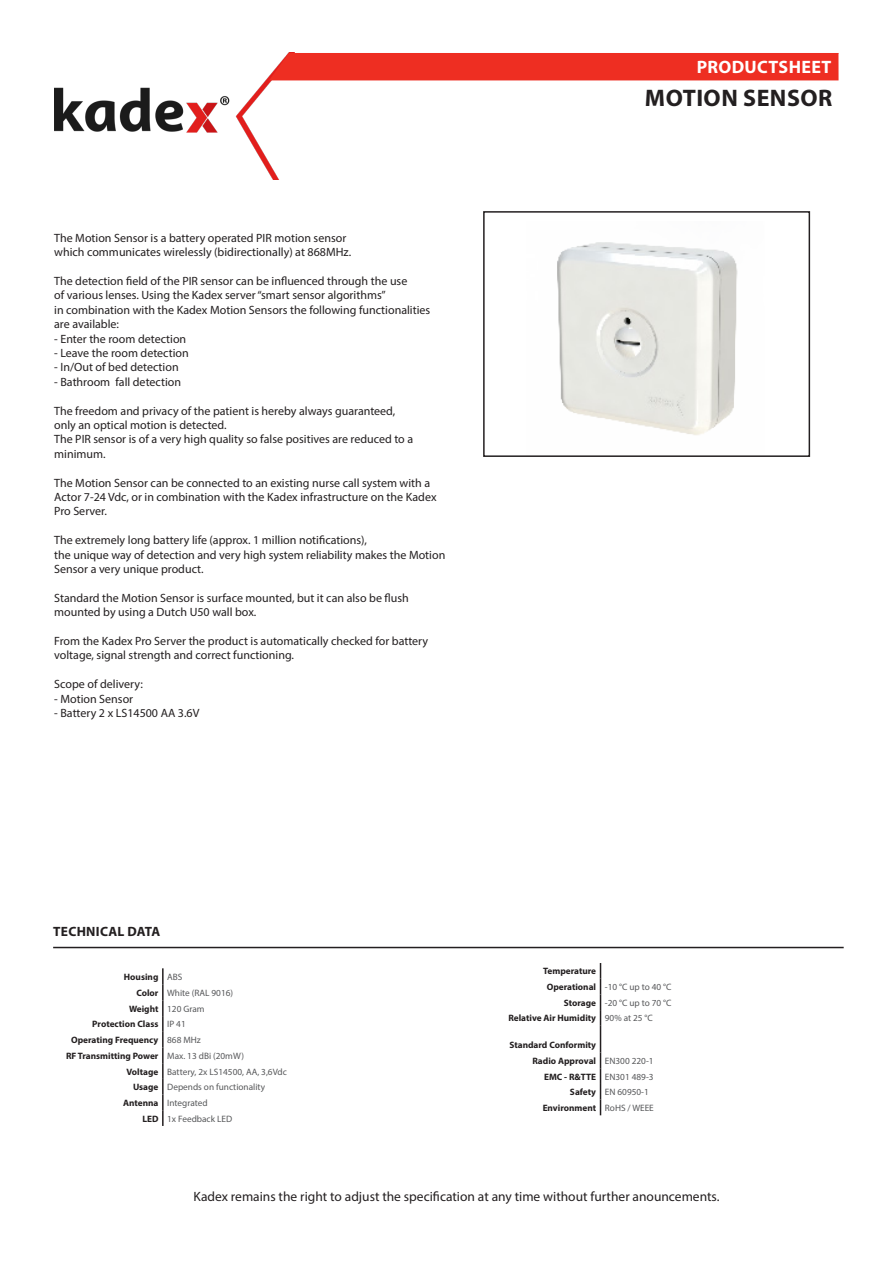
<style>
.page{position:relative;width:893px;height:1263px;background:#fff}
.page>*{position:absolute;margin:0;border:0;box-sizing:border-box;transform-origin:0 0}
.t1{font:700 24px "Myriad Pro";letter-spacing:.02em;color:#231f20}
.t2{font:700 18px "Myriad Pro";letter-spacing:.02em;color:#fff}
.t3{font:13.5px "Myriad Pro";color:#231f20}
.t4{font:700 13.5px "Myriad Pro";letter-spacing:.02em;color:#231f20}
.t5{font:12px/14.4px "Myriad Pro";color:#231f20}
.t6{font:700 9.3px "Myriad Pro";color:#231f20}
.t7{font:9.3px "Myriad Pro";color:#57585a}
</style>
<div class="page">
<img style="left:54px;top:76px;width:241px;height:103px">
<div style="left:269px;top:53px;width:570px;height:27px;background:#ee2e22"></div>
<hr style="left:53px;top:947px;width:791px;height:1px;background:#231f20">
<img style="left:557px;top:242px;width:181px;height:193px">
<div style="left:483px;top:211px;width:327px;height:246px;border:2px solid #231f20"></div>
<svg style="left:600px;top:963px;width:1px;height:152px"></svg>
<svg style="left:162px;top:968px;width:2px;height:158px"></svg>
<p class="t2" style="left:697px;top:55px;width:136px">PRODUCTSHEET</p>
<p class="t5" style="left:54px;top:230px;width:299px">The Motion Sensor is a battery operated PIR motion sensor which communicates wirelessly (bidirectionally) at 868MHz.</p>
<p class="t5" style="left:54px;top:274px;width:378px">The detection field of the PIR sensor can be influenced through the use<br>of various lenses. Using the Kadex server “smart sensor algorithms”<br>in combination with the Kadex Motion Sensors the following functionalities are available:</p>
<p class="t5" style="left:54px;top:331px;width:134px">- Enter the room detection</p>
<p class="t5" style="left:54px;top:346px;width:136px">- Leave the room detection</p>
<p class="t5" style="left:54px;top:360px;width:126px">- In/Out of bed detection</p>
<p class="t5" style="left:54px;top:374px;width:128px">- Bathroom fall detection</p>
<p class="t5" style="left:54px;top:403px;width:343px">The freedom and privacy of the patient is hereby always guaranteed, only an optical motion is detected.</p>
<p class="t5" style="left:54px;top:432px;width:360px">The PIR sensor is of a very high quality so false positives are reduced to a minimum.</p>
<p class="t5" style="left:54px;top:475px;width:384px">The Motion Sensor can be connected to an existing nurse call system with a<br>Actor 7-24 Vdc, or in combination with the Kadex infrastructure on the Kadex<br>Pro Server.</p>
<p class="t5" style="left:54px;top:533px;width:314px">The extremely long battery life (approx. 1 million notifications),</p>
<p class="t5" style="left:54px;top:547px;width:393px">the unique way of detection and very high system reliability makes the Motion<br>Sensor a very unique product.</p>
<p class="t5" style="left:54px;top:590px;width:356px">Standard the Motion Sensor is surface mounted, but it can also be flush</p>
<p class="t5" style="left:54px;top:605px;width:204px">mounted by using a Dutch U50 wall box.</p>
<p class="t5" style="left:54px;top:634px;width:375px">From the Kadex Pro Server the product is automatically checked for battery voltage, signal strength and correct functioning.</p>
<p class="t5" style="left:54px;top:677px;width:90px">Scope of delivery:</p>
<p class="t5" style="left:54px;top:691px;width:81px">- Motion Sensor</p>
<p class="t5" style="left:54px;top:706px;width:147px">- Battery 2 x LS14500 AA 3.6V</p>
<p class="t1" style="left:645px;top:83px;width:189px">MOTION SENSOR</p>
<p class="t4" style="left:53px;top:923px;width:109px">TECHNICAL DATA</p>
<p class="t6" style="left:124px;top:970px;width:36px">Housing</p>
<p class="t7" style="left:167px;top:971px;width:17px">ABS</p>
<p class="t6" style="left:136px;top:987px;width:24px">Color</p>
<p class="t7" style="left:167px;top:987px;width:67px">White (RAL 9016)</p>
<p class="t6" style="left:129px;top:1002px;width:31px">Weight</p>
<p class="t7" style="left:167px;top:1003px;width:39px">120 Gram</p>
<p class="t6" style="left:92px;top:1018px;width:68px">Protection Class</p>
<p class="t7" style="left:167px;top:1018px;width:20px">IP 41</p>
<p class="t6" style="left:71px;top:1034px;width:89px">Operating Frequency</p>
<p class="t7" style="left:167px;top:1034px;width:35px">868 MHz</p>
<p class="t6" style="left:66px;top:1049px;width:94px">RF Transmitting Power</p>
<p class="t7" style="left:167px;top:1050px;width:78px">Max. 13 dBi (20mW)</p>
<p class="t6" style="left:126px;top:1065px;width:33px">Voltage</p>
<p class="t7" style="left:167px;top:1066px;width:121px">Battery, 2x LS14500, AA, 3,6Vdc</p>
<p class="t6" style="left:133px;top:1081px;width:27px">Usage</p>
<p class="t7" style="left:167px;top:1081px;width:99px">Depends on functionality</p>
<p class="t6" style="left:123px;top:1097px;width:37px">Antenna</p>
<p class="t7" style="left:167px;top:1097px;width:42px">Integrated</p>
<p class="t6" style="left:142px;top:1112px;width:18px">LED</p>
<p class="t7" style="left:167px;top:1113px;width:66px">1x Feedback LED</p>
<p class="t6" style="left:543px;top:965px;width:54px">Temperature</p>
<p class="t6" style="left:547px;top:981px;width:51px">Operational</p>
<p class="t7" style="left:605px;top:981px;width:68px">-10 °C up to 40 °C</p>
<p class="t6" style="left:564px;top:996px;width:34px">Storage</p>
<p class="t7" style="left:605px;top:997px;width:68px">-20 °C up to 70 °C</p>
<p class="t6" style="left:508px;top:1012px;width:89px">Relative Air Humidity</p>
<p class="t7" style="left:605px;top:1012px;width:50px">90% at 25 °C</p>
<p class="t6" style="left:509px;top:1039px;width:88px">Standard Conformity</p>
<p class="t6" style="left:532px;top:1055px;width:65px">Radio Approval</p>
<p class="t7" style="left:605px;top:1055px;width:50px">EN300 220-1</p>
<p class="t6" style="left:544px;top:1070px;width:54px">EMC - R&amp;TTE</p>
<p class="t7" style="left:605px;top:1071px;width:50px">EN301 489-3</p>
<p class="t6" style="left:570px;top:1086px;width:28px">Safety</p>
<p class="t7" style="left:605px;top:1086px;width:45px">EN 60950-1</p>
<p class="t6" style="left:543px;top:1102px;width:55px">Environment</p>
<p class="t7" style="left:605px;top:1102px;width:50px">RoHS / WEEE</p>
<p class="t3" style="left:193px;top:1188px;width:528px">Kadex remains the right to adjust the specification at any time without further anouncements.</p>
</div>
